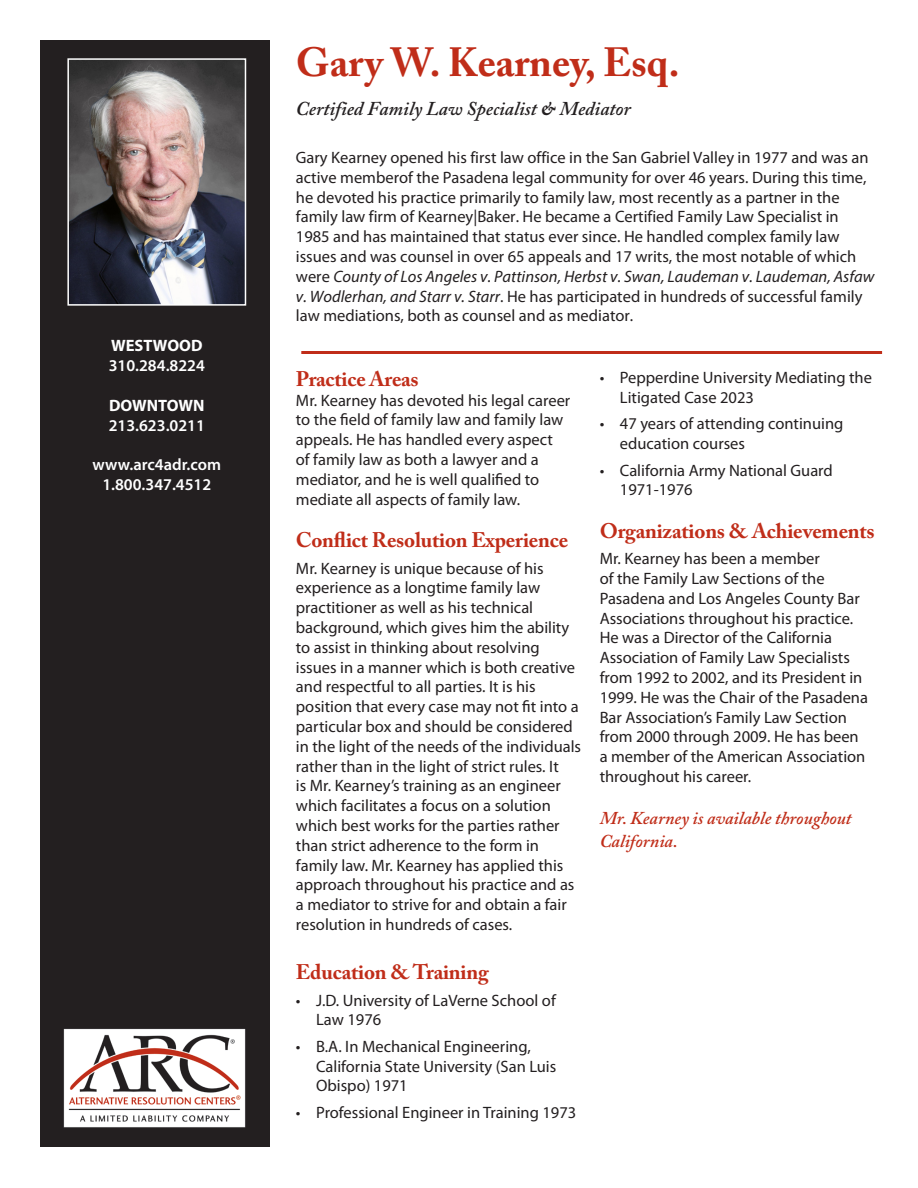
<style>
.page{position:relative;width:918px;height:1188px;background:#fff}
.page>*{position:absolute;margin:0;border:0;box-sizing:border-box;transform-origin:0 0}
.Resume_intro_copy{font:700 40.5px "Adobe Caslon Pro";color:#c02d19}
.Resume_Subheads{font:700 21px "Adobe Caslon Pro";letter-spacing:-.01em;color:#c02d19}
.Resume_intro_copy-2{font:italic 600 19.5px "Adobe Caslon Pro";color:#231f20}
.Resume_available_line{font:italic 600 18px/22.5px "Adobe Caslon Pro";color:#c02d19}
.Resume_body_copy{font:16.5px/19.8px "Myriad Pro";color:#231f20}
.Resume_intro_copy-3{font:16.5px/19.8px "Myriad Pro";color:#231f20}
.t1{font:600 16.5px "Myriad Pro";color:#fff}
.t2{font:700 16.5px "Myriad Pro";color:#fff}
.s1{font-family:"Minion Pro";font-weight:700}
.s2{font-style:italic}
</style>
<div class="page">
<div style="left:40px;top:40px;width:230px;height:1108px;background:#231f20"></div>
<hr style="left:301px;top:351px;width:581px;height:3px;background:#c02d19">
<img style="left:70px;top:61px;width:173px;height:242px">
<div style="left:67px;top:58px;width:179px;height:248px;border:2px solid #fff"></div>
<img style="left:64px;top:1028px;width:182px;height:100px">
<p class="t2" style="left:111px;top:335px;width:93px">WESTWOOD</p>
<p class="t1" style="left:109px;top:355px;width:98px">310.284.8224</p>
<p class="t2" style="left:109px;top:395px;width:97px">DOWNTOWN</p>
<p class="t1" style="left:109px;top:415px;width:98px">213.623.0211</p>
<p class="t1" style="left:93px;top:454px;width:130px">www.arc4adr.com</p>
<p class="t1" style="left:102px;top:474px;width:110px">1.800.347.4512</p>
<p class="Resume_intro_copy" style="left:296px;top:39px;width:386px">Gary W. Kearney, Esq.</p>
<p class="Resume_intro_copy-2" style="left:296px;top:97px;width:337px">Certified Family Law Specialist <span class="s1">&amp;</span> Mediator</p>
<p class="Resume_intro_copy-3" style="left:296px;top:147px;width:580px">Gary Kearney opened his first law office in the San Gabriel Valley in 1977 and was an active memberof the Pasadena legal community for over 46 years. During this time, he devoted his practice primarily to family law, most recently as a partner in the family law firm of Kearney|Baker. He became a Certified Family Law Specialist in 1985 and has maintained that status ever since. He handled complex family law issues and was counsel in over 65 appeals and 17 writs, the most notable of which were <span class="s2">County of Los Angeles v. Pattinson, Herbst v. Swan, Laudeman v. Laudeman, Asfaw v. Wodlerhan, and Starr v. Starr</span>. He has participated in hundreds of successful family law mediations, both as counsel and as mediator.</p>
<p class="Resume_Subheads" style="left:296px;top:366px;width:124px">Practice Areas</p>
<p class="Resume_body_copy" style="left:296px;top:390px;width:276px">Mr. Kearney has devoted his legal career to the field of family law and family law appeals. He has handled every aspect of family law as both a lawyer and a mediator, and he is well qualified to</p>
<p class="Resume_body_copy" style="left:296px;top:489px;width:226px">mediate all aspects of family law.</p>
<p class="Resume_Subheads" style="left:296px;top:527px;width:274px">Conflict Resolution Experience</p>
<p class="Resume_body_copy" style="left:296px;top:558px;width:287px">Mr. Kearney is unique because of his experience as a longtime family law practitioner as well as his technical background, which gives him the ability to assist in thinking about resolving issues in a manner which is both creative and respectful to all parties. It is his position that every case may not fit into a particular box and should be considered in the light of the needs of the individuals rather than in the light of strict rules. It<br>is Mr. Kearney’s training as an engineer which facilitates a focus on a solution which best works for the parties rather than strict adherence to the form in family law. Mr. Kearney has applied this approach throughout his practice and as a mediator to strive for and obtain a fair resolution in hundreds of cases.</p>
<p class="Resume_Subheads" style="left:296px;top:959px;width:194px">Education &amp; Training</p>
<p class="Resume_body_copy" style="left:316px;top:990px;width:241px;text-indent:-20px">• J.D. University of LaVerne School of<br>Law 1976</p>
<p class="Resume_body_copy" style="left:316px;top:1036px;width:242px;text-indent:-20px">• B.A. In Mechanical Engineering,<br>California State University (San Luis<br>Obispo) 1971</p>
<p class="Resume_body_copy" style="left:296px;top:1102px;width:282px">• Professional Engineer in Training 1973</p>
<p class="Resume_body_copy" style="left:620px;top:367px;width:254px;text-indent:-20px">• Pepperdine University Mediating the<br>Litigated Case 2023</p>
<p class="Resume_body_copy" style="left:620px;top:413px;width:225px;text-indent:-20px">• 47 years of attending continuing education courses</p>
<p class="Resume_body_copy" style="left:620px;top:460px;width:214px;text-indent:-20px">• California Army National Guard<br>1971-1976</p>
<p class="Resume_Subheads" style="left:600px;top:518px;width:277px">Organizations &amp; Achievements</p>
<p class="Resume_body_copy" style="left:600px;top:548px;width:270px">Mr. Kearney has been a member<br>of the Family Law Sections of the Pasadena and Los Angeles County Bar Associations throughout his practice.<br>He was a Director of the California Association of Family Law Specialists from 1992 to 2002, and its President in 1999. He was the Chair of the Pasadena Bar Association’s Family Law Section from 2000 through 2009. He has been a member of the American Association throughout his career.</p>
<p class="Resume_available_line" style="left:600px;top:807px;width:254px">Mr. Kearney is available throughout<br>California.</p>
</div>
